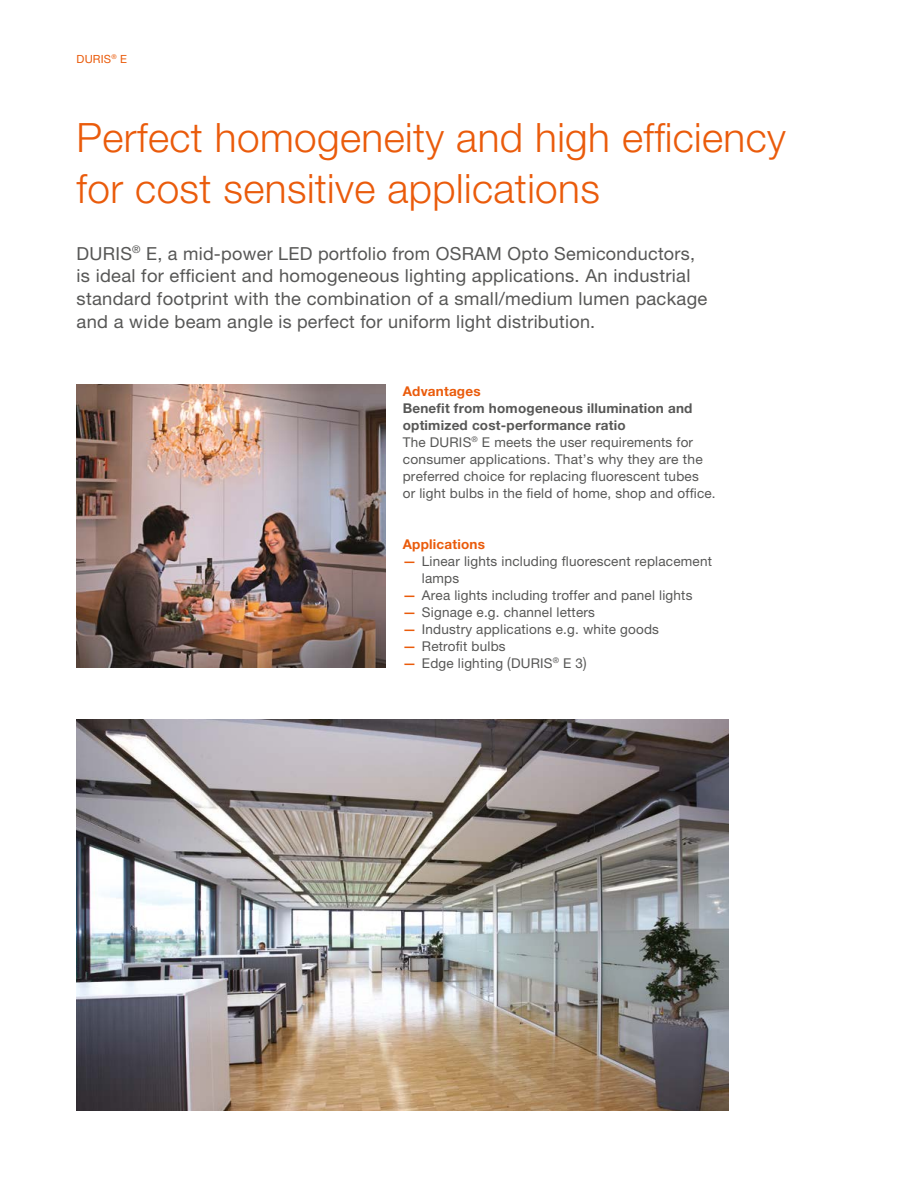
<style>
.page{position:relative;width:919px;height:1187px;background:#fff}
.page>*{position:absolute;margin:0;border:0;box-sizing:border-box;transform-origin:0 0}
.t1{font:300 40.5px/51px "Helvetica Neue LT Pro";letter-spacing:.01em;color:#ea5b0b}
.t2{font:18px/22.6px "Helvetica Neue LT Pro";letter-spacing:.015em;color:#575756}
.t3{font:13.5px/17px "Helvetica Neue LT Pro";letter-spacing:.015em;color:#575756}
.t4{font:700 13.5px "Helvetica Neue LT Pro";letter-spacing:.015em;color:#ea5b0b}
.t5{font:11.25px "Helvetica Neue LT Pro";letter-spacing:.015em;color:#ea5b0b}
.s1{font-weight:700}
.s2{font-weight:500;color:#ea5b0b}
.s3{font-size:15.15px}
</style>
<div class="page">
<img style="left:77px;top:384px;width:309px;height:284px">
<img style="left:77px;top:719px;width:652px;height:391px">
<p class="t5" style="left:77px;top:53px;width:52px">DURIS<sup>®</sup> E</p>
<h1 class="t1" style="left:77px;top:111px;width:710px">Perfect homogeneity and high efficiency for cost sensitive applications</h1>
<p class="t2" style="left:77px;top:241px;width:632px">DURIS<sup>®</sup> E, a mid-power LED portfolio from OSRAM Opto Semiconductors, is ideal for efficient and homogeneous lighting applications. An industrial standard footprint with the combination of a small/medium lumen package and a wide beam angle is perfect for uniform light distribution.</p>
<p class="t4" style="left:403px;top:382px;width:79px">Advantages</p>
<p class="t3" style="left:403px;top:399px;width:314px"><span class="s1">Benefit from homogeneous illumination and optimized cost-performance ratio<br></span>The DURIS<sup>®</sup> E meets the user requirements for consumer applications. That’s why they are the preferred choice for replacing fluorescent tubes<br>or light bulbs in the field of home, shop and office.</p>
<p class="t4" style="left:403px;top:535px;width:84px">Applications</p>
<p class="t3" style="left:422px;top:552px;width:291px;text-indent:-19px"><span class="s2">—</span> Linear lights including fluorescent replacement lamps</p>
<p class="t3" style="left:403px;top:586px;width:291px"><span class="s2">—</span> Area lights including troffer and panel lights</p>
<p class="t3" style="left:403px;top:603px;width:194px"><span class="s2">—</span> Signage e.g. channel letters</p>
<p class="t3" style="left:403px;top:620px;width:258px"><span class="s2">—</span> Industry applications e.g. white goods</p>
<p class="t3" style="left:403px;top:637px;width:104px"><span class="s2">—</span> Retrofit bulbs</p>
<p class="t3" style="left:403px;top:654px;width:185px"><span class="s2">—</span> Edge lighting <span class="s3">(</span>DURIS<sup>®</sup> E 3<span class="s3">)</span></p>
</div>
